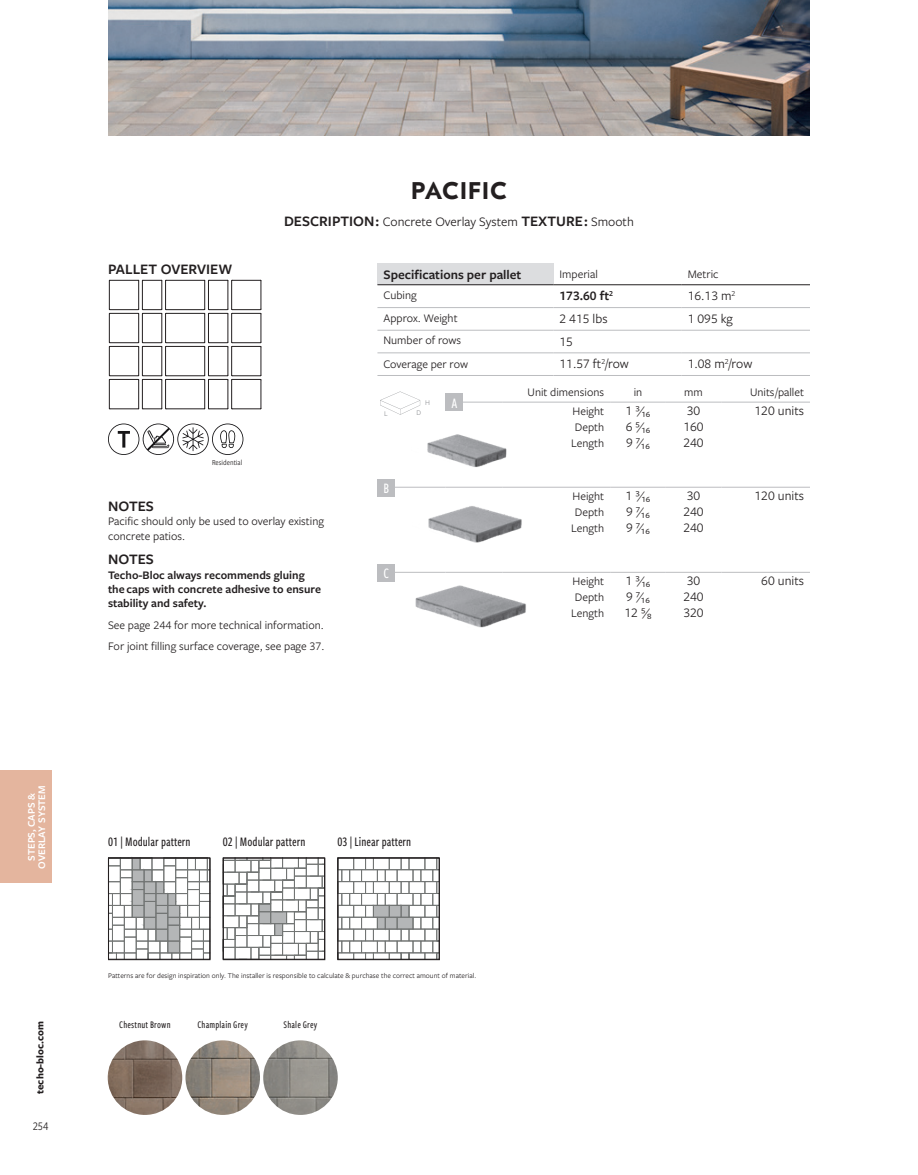
<style>
.page{position:relative;width:918px;height:1175px;background:#fff}
.page>*{position:absolute;margin:0;border:0;box-sizing:border-box;transform-origin:0 0}
.t1{font:700 24px "GT Eesti Text";letter-spacing:.055em;color:#231f20}
.t2{font:600 15px "Freight Sans Pro";color:#231f20}
.t3{font:500 15px "Freight Sans Cmp Pro";color:#fff}
.t4{font:13.5px "Freight Sans Pro";color:#231f20}
.t5{font:500 13.5px "Freight Sans Cmp Pro";color:#231f20}
.t6{font:600 13.5px "Freight Sans Pro";color:#231f20}
.t7{font:12px/14.4px "Freight Sans Pro";color:#231f20}
.t8{font:600 12px/14.4px "Freight Sans Pro";color:#231f20}
.t9{font:12px "Freight Sans Cnd Pro";color:#231f20}
.t10{font:500 10.5px "Freight Sans Cmp Pro";letter-spacing:.015em;color:#231f20}
.t11{font:600 10.5px/10.2px "Freight Sans Pro";color:#fff;text-align:center}
.t12{font:700 10.5px "Freight Sans Pro";color:#231f20}
.t13{font:7.8px "Freight Sans Cnd Pro";color:#231f20}
.t14{font:7.5px "Freight Sans Pro";letter-spacing:.005em;color:#231f20}
.t15{font:7.5px "Freight Sans Pro";color:#939598}
.s1{font-weight:600;font-size:15px}
</style>
<div class="page">
<div style="left:0;top:770px;width:52px;height:113px;background:#e4b59e"></div>
<img style="left:108px;top:0;width:702px;height:135px">
<hr style="left:166px;top:408px;width:38px;height:1px;background:#231f20">
<hr style="left:166px;top:379px;width:38px;height:1px;background:#231f20">
<hr style="left:166px;top:375px;width:38px;height:1px;background:#231f20">
<hr style="left:166px;top:346px;width:38px;height:1px;background:#231f20">
<hr style="left:166px;top:342px;width:38px;height:1px;background:#231f20">
<hr style="left:166px;top:313px;width:38px;height:1px;background:#231f20">
<hr style="left:166px;top:280px;width:38px;height:1px;background:#231f20">
<hr style="left:166px;top:309px;width:38px;height:1px;background:#231f20">
<svg style="left:109px;top:279px;width:58px;height:130px"></svg>
<svg style="left:204px;top:279px;width:58px;height:130px"></svg>
<svg style="left:108px;top:423px;width:135px;height:32px"></svg>
<div style="left:377px;top:263px;width:177px;height:22px;background:#dcdddf"></div>
<hr style="left:554px;top:284px;width:128px;height:1px;background:#231f20">
<hr style="left:682px;top:284px;width:128px;height:1px;background:#231f20">
<hr style="left:554px;top:352px;width:128px;height:1px;background:#bcbdc0">
<hr style="left:682px;top:352px;width:128px;height:1px;background:#bcbdc0">
<hr style="left:554px;top:375px;width:128px;height:1px;background:#bcbdc0">
<hr style="left:682px;top:375px;width:128px;height:1px;background:#bcbdc0">
<hr style="left:554px;top:307px;width:128px;height:1px;background:#bcbdc0">
<hr style="left:682px;top:307px;width:128px;height:1px;background:#bcbdc0">
<hr style="left:554px;top:330px;width:128px;height:1px;background:#bcbdc0">
<hr style="left:682px;top:330px;width:128px;height:1px;background:#bcbdc0">
<hr style="left:377px;top:307px;width:177px;height:1px;background:#bcbdc0">
<hr style="left:377px;top:330px;width:177px;height:1px;background:#bcbdc0">
<hr style="left:377px;top:284px;width:177px;height:1px;background:#231f20">
<hr style="left:377px;top:352px;width:177px;height:1px;background:#bcbdc0">
<hr style="left:377px;top:375px;width:177px;height:1px;background:#bcbdc0">
<hr style="left:445px;top:402px;width:58px;height:1px;background:#bcbdc0">
<hr style="left:503px;top:402px;width:107px;height:1px;background:#bcbdc0">
<hr style="left:610px;top:402px;width:56px;height:1px;background:#bcbdc0">
<hr style="left:666px;top:402px;width:55px;height:1px;background:#bcbdc0">
<hr style="left:721px;top:402px;width:89px;height:1px;background:#bcbdc0">
<svg style="left:380px;top:391px;width:40px;height:24px"></svg>
<div style="left:445px;top:393px;width:18px;height:18px;background:#bcbdc0"></div>
<hr style="left:503px;top:487px;width:107px;height:1px;background:#bcbdc0">
<hr style="left:377px;top:487px;width:68px;height:1px;background:#bcbdc0">
<hr style="left:445px;top:487px;width:58px;height:1px;background:#bcbdc0">
<hr style="left:721px;top:487px;width:89px;height:1px;background:#bcbdc0">
<hr style="left:610px;top:487px;width:56px;height:1px;background:#bcbdc0">
<hr style="left:666px;top:487px;width:55px;height:1px;background:#bcbdc0">
<div style="left:377px;top:478px;width:18px;height:18px;background:#bcbdc0"></div>
<hr style="left:503px;top:572px;width:107px;height:1px;background:#bcbdc0">
<hr style="left:377px;top:572px;width:68px;height:1px;background:#bcbdc0">
<hr style="left:445px;top:572px;width:58px;height:1px;background:#bcbdc0">
<hr style="left:721px;top:572px;width:89px;height:1px;background:#bcbdc0">
<hr style="left:610px;top:572px;width:56px;height:1px;background:#bcbdc0">
<hr style="left:666px;top:572px;width:55px;height:1px;background:#bcbdc0">
<div style="left:377px;top:563px;width:18px;height:18px;background:#bcbdc0"></div>
<svg style="left:110px;top:859px;width:98px;height:98px"></svg>
<div style="left:108px;top:857px;width:102px;height:103px;border:1px solid #231f20"></div>
<svg style="left:225px;top:859px;width:98px;height:98px"></svg>
<div style="left:223px;top:857px;width:102px;height:103px;border:1px solid #231f20"></div>
<svg style="left:340px;top:859px;width:97px;height:98px"></svg>
<div style="left:338px;top:857px;width:102px;height:103px;border:1px solid #231f20"></div>
<img style="left:108px;top:1040px;width:74px;height:74px;border-radius:37px">
<img style="left:185px;top:1040px;width:75px;height:74px;border-radius:37px">
<img style="left:263px;top:1040px;width:75px;height:74px;border-radius:37px">
<img style="left:415px;top:585px;width:111px;height:43px">
<img style="left:428px;top:506px;width:94px;height:37px">
<img style="left:427px;top:434px;width:80px;height:33px">
<p class="t11" style="left:26px;top:868px;width:84px;rotate:-90deg">STEPS, CAPS &amp;<br>OVERLAY SYSTEM</p>
<p class="t12" style="left:33px;top:1093px;width:74px;rotate:-90deg">techo-bloc.com</p>
<p class="t9" style="left:33px;top:1118px;width:17px">254</p>
<h1 class="t1" style="left:411px;top:177px;width:97px">PACIFIC</h1>
<p class="t2" style="left:108px;top:259px;width:126px">PALLET OVERVIEW</p>
<p class="t13" style="left:212px;top:458px;width:32px">Residential</p>
<p class="t4" style="left:284px;top:213px;width:351px"><span class="s1">DESCRIPTION :</span> Concrete Overlay System <span class="s1">TEXTURE :</span> Smooth</p>
<p class="t6" style="left:383px;top:265px;width:139px">Specifications per pallet</p>
<p class="t7" style="left:560px;top:266px;width:40px">Imperial</p>
<p class="t7" style="left:688px;top:266px;width:32px">Metric</p>
<p class="t7" style="left:383px;top:287px;width:35px">Cubing</p>
<p class="t6" style="left:560px;top:287px;width:55px">173.60 ft<sup>2</sup></p>
<p class="t4" style="left:688px;top:287px;width:49px">16.13 m<sup>2</sup></p>
<p class="t7" style="left:383px;top:310px;width:76px">Approx. Weight</p>
<p class="t4" style="left:560px;top:309px;width:50px">2 415 lbs</p>
<p class="t4" style="left:688px;top:309px;width:47px">1 095 kg</p>
<p class="t7" style="left:383px;top:333px;width:79px">Number of rows</p>
<p class="t4" style="left:560px;top:332px;width:15px">15</p>
<p class="t7" style="left:383px;top:357px;width:86px">Coverage per row</p>
<p class="t4" style="left:560px;top:355px;width:71px">11.57 ft<sup>2</sup>/row</p>
<p class="t4" style="left:688px;top:355px;width:66px">1.08 m<sup>2</sup>/row</p>
<p class="t15" style="left:425px;top:397px;width:6px">H</p>
<p class="t15" style="left:384px;top:409px;width:5px">L</p>
<p class="t15" style="left:416px;top:407px;width:6px">D</p>
<p class="t7" style="left:528px;top:384px;width:78px">Unit dimensions</p>
<p class="t7" style="left:634px;top:384px;width:10px">in</p>
<p class="t7" style="left:684px;top:384px;width:20px">mm</p>
<p class="t7" style="left:750px;top:384px;width:55px">Units /pallet</p>
<p class="t3" style="left:452px;top:393px;width:7px">A</p>
<p class="t7" style="left:573px;top:403px;width:33px">Height</p>
<p class="t4" style="left:626px;top:401px;width:26px">1 3/16</p>
<p class="t4" style="left:687px;top:401px;width:15px">30</p>
<p class="t4" style="left:755px;top:401px;width:51px">120 units</p>
<p class="t7" style="left:575px;top:419px;width:31px">Depth</p>
<p class="t4" style="left:626px;top:417px;width:26px">6 5/16</p>
<p class="t4" style="left:683px;top:417px;width:22px">160</p>
<p class="t7" style="left:571px;top:435px;width:34px">Length</p>
<p class="t4" style="left:626px;top:434px;width:25px">9 7/16</p>
<p class="t4" style="left:683px;top:434px;width:22px">240</p>
<p class="t2" style="left:108px;top:495px;width:47px">NOTES</p>
<p class="t7" style="left:108px;top:513px;width:218px">Pacific should only be used to overlay existing concrete patios.</p>
<p class="t2" style="left:108px;top:549px;width:47px">NOTES</p>
<p class="t8" style="left:108px;top:567px;width:215px">Techo-Bloc always recommends gluing the caps with concrete adhesive to ensure stability and safety.</p>
<p class="t7" style="left:108px;top:613px;width:218px;line-height:21.1px">See page 244 for more technical information.<br>For joint filling surface coverage, see page 37.</p>
<p class="t3" style="left:384px;top:478px;width:7px">B</p>
<p class="t3" style="left:384px;top:563px;width:7px">C</p>
<p class="t5" style="left:108px;top:832px;width:84px">01 | Modular pattern</p>
<p class="t5" style="left:223px;top:832px;width:84px">02 | Modular pattern</p>
<p class="t5" style="left:337px;top:832px;width:75px">03 | Linear pattern</p>
<p class="t14" style="left:108px;top:970px;width:370px">Patterns are for design inspiration only. The installer is responsible to calculate &amp; purchase the correct amount of material.</p>
<p class="t10" style="left:119px;top:1017px;width:53px">Chestnut Brown</p>
<p class="t10" style="left:198px;top:1017px;width:52px">Champlain Grey</p>
<p class="t10" style="left:284px;top:1017px;width:35px">Shale Grey</p>
<p class="t7" style="left:573px;top:488px;width:33px">Height</p>
<p class="t4" style="left:626px;top:487px;width:26px">1 3/16</p>
<p class="t4" style="left:687px;top:487px;width:15px">30</p>
<p class="t4" style="left:755px;top:487px;width:51px">120 units</p>
<p class="t7" style="left:575px;top:504px;width:31px">Depth</p>
<p class="t4" style="left:626px;top:503px;width:25px">9 7/16</p>
<p class="t4" style="left:683px;top:503px;width:22px">240</p>
<p class="t7" style="left:571px;top:520px;width:34px">Length</p>
<p class="t4" style="left:626px;top:519px;width:25px">9 7/16</p>
<p class="t4" style="left:683px;top:519px;width:22px">240</p>
<p class="t7" style="left:573px;top:573px;width:33px">Height</p>
<p class="t4" style="left:626px;top:572px;width:26px">1 3/16</p>
<p class="t4" style="left:687px;top:572px;width:15px">30</p>
<p class="t4" style="left:761px;top:572px;width:44px">60 units</p>
<p class="t7" style="left:575px;top:589px;width:31px">Depth</p>
<p class="t4" style="left:626px;top:588px;width:25px">9 7/16</p>
<p class="t4" style="left:683px;top:588px;width:22px">240</p>
<p class="t7" style="left:571px;top:605px;width:34px">Length</p>
<p class="t4" style="left:625px;top:604px;width:28px">12 5/8</p>
<p class="t4" style="left:683px;top:604px;width:22px">320</p>
</div>
